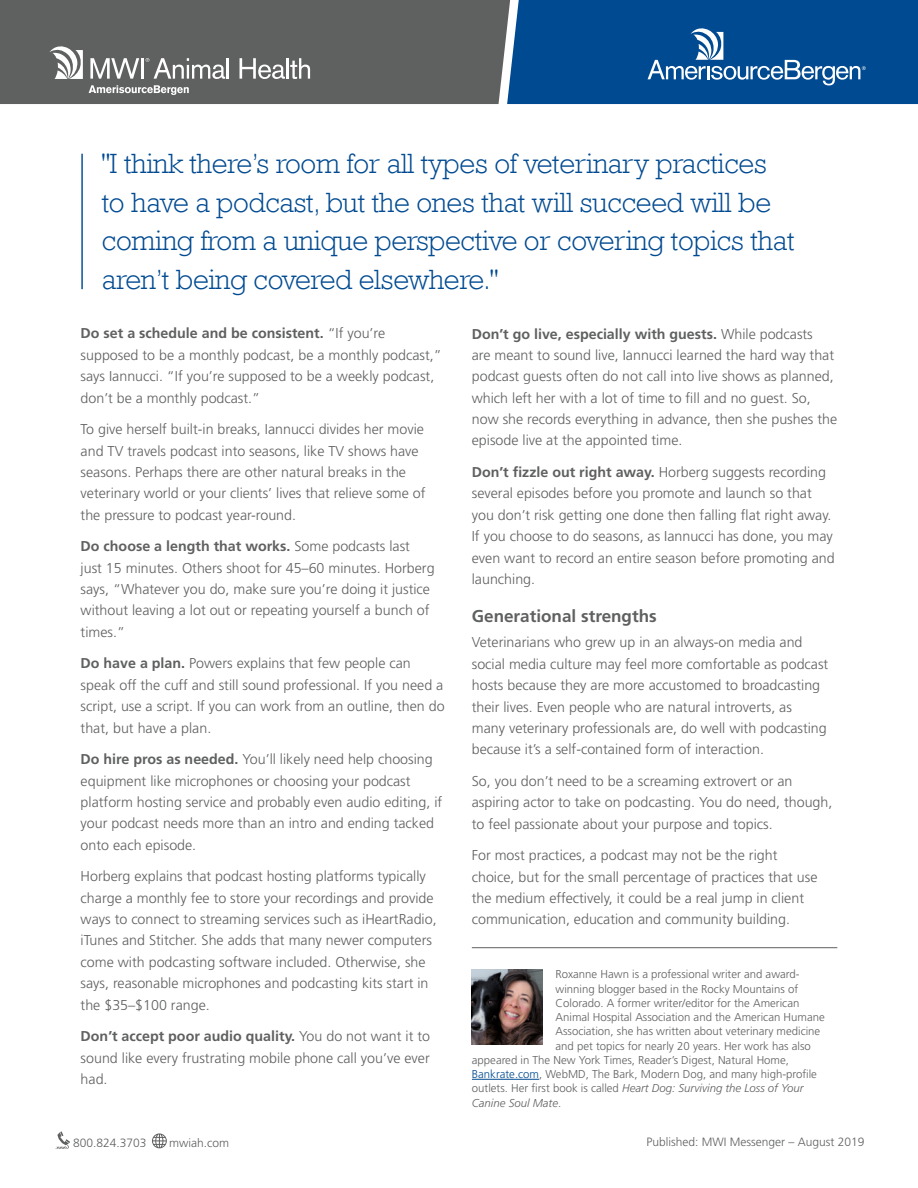
<style>
.page{position:relative;width:918px;height:1188px;background:#fff}
.page>*{position:absolute;margin:0;border:0;box-sizing:border-box;transform-origin:0 0}
.t1{font:300 28.5px/38.5px "Rockwell";letter-spacing:-.01em;color:#004a91}
.t2{font:700 17.1px "Frutiger";color:#5f6060}
.t3{font:300 14.25px/21.3px "Frutiger";color:#5f6060}
.t4{font:300 12px "Frutiger";color:#5f6060}
.t5{font:300 11.4px "Frutiger";color:#5f6060}
.t6{font:italic 300 11.4px "Frutiger";color:#5f6060}
.s1{font-weight:700}
.s2{color:#004a91}
.s3{font-style:normal}
</style>
<div class="page">
<hr style="left:81px;top:154px;width:2px;height:135px;background:#004a91">
<hr style="left:472px;top:947px;width:365px;height:1px;background:#5f6060">
<hr style="left:472px;top:1079px;width:67px;height:1px;background:#004a91">
<img style="left:472px;top:970px;width:71px;height:74px">
<svg style="left:56px;top:1131px;width:14px;height:18px"></svg>
<svg style="left:152px;top:1133px;width:15px;height:15px"></svg>
<div style="left:0;top:0;width:507px;height:104px;background:#5f6060"></div>
<svg style="left:50px;top:46px;width:33px;height:33px"></svg>
<svg style="left:89px;top:85px;width:100px;height:10px"></svg>
<svg style="left:90px;top:58px;width:49px;height:21px"></svg>
<hr style="left:141px;top:58px;width:3px;height:21px;background:#fff">
<svg style="left:146px;top:58px;width:79px;height:21px"></svg>
<hr style="left:227px;top:58px;width:2px;height:21px;background:#fff">
<svg style="left:240px;top:58px;width:70px;height:21px"></svg>
<svg style="left:507px;top:0;width:411px;height:104px;background:#0f5497"></svg>
<h1 class="t1" style="left:102px;top:144px;width:694px">"I think there’s room for all types of veterinary practices to have a podcast, but the ones that will succeed will be coming from a unique perspective or covering topics that aren’t being covered elsewhere."</h1>
<p class="t3" style="left:81px;top:323px;width:363px"><span class="s1">Do set a schedule and be consistent.</span> “If you’re supposed to be a monthly podcast, be a monthly podcast,” says Iannucci. “If you’re supposed to be a weekly podcast, don’t be a monthly podcast.”</p>
<p class="t3" style="left:81px;top:419px;width:346px">To give herself built-in breaks, Iannucci divides her movie and TV travels podcast into seasons, like TV shows have seasons. Perhaps there are other natural breaks in the veterinary world or your clients’ lives that relieve some of the pressure to podcast year-round.</p>
<p class="t3" style="left:81px;top:536px;width:355px"><span class="s1">Do choose a length that works.</span> Some podcasts last just 15 minutes. Others shoot for 45–60 minutes. Horberg says, “Whatever you do, make sure you’re doing it justice without leaving a lot out or repeating yourself a bunch of times.”</p>
<p class="t3" style="left:81px;top:653px;width:365px"><span class="s1">Do have a plan.</span> Powers explains that few people can speak off the cuff and still sound professional. If you need a script, use a script. If you can work from an outline, then do that, but have a plan.</p>
<p class="t3" style="left:81px;top:749px;width:363px"><span class="s1">Do hire pros as needed.</span> You’ll likely need help choosing equipment like microphones or choosing your podcast platform hosting service and probably even audio editing, if your podcast needs more than an intro and ending tacked onto each episode.</p>
<p class="t3" style="left:81px;top:866px;width:358px">Horberg explains that podcast hosting platforms typically charge a monthly fee to store your recordings and provide ways to connect to streaming services such as iHeartRadio, iTunes and Stitcher. She adds that many newer computers come with podcasting software included. Otherwise, she says, reasonable microphones and podcasting kits start in the $35–$100 range.</p>
<p class="t3" style="left:81px;top:1026px;width:351px;text-align:justify"><span class="s1">Don’t accept poor audio quality.</span> You do not want it to sound like every frustrating mobile phone call you’ve ever had.</p>
<p class="t3" style="left:472px;top:323px;width:367px"><span class="s1">Don’t go live, especially with guests.</span> While podcasts<br>are meant to sound live, Iannucci learned the hard way that podcast guests often do not call into live shows as planned, which left her with a lot of time to fill and no guest. So, now she records everything in advance, then she pushes the episode live at the appointed time.</p>
<p class="t3" style="left:472px;top:461px;width:364px"><span class="s1">Don’t fizzle out right away.</span> Horberg suggests recording several episodes before you promote and launch so that you don’t risk getting one done then falling flat right away.<br>If you choose to do seasons, as Iannucci has done, you may even want to record an entire season before promoting and launching.</p>
<p class="t2" style="left:472px;top:606px;width:186px">Generational strengths</p>
<p class="t3" style="left:472px;top:632px;width:358px">Veterinarians who grew up in an always-on media and social media culture may feel more comfortable as podcast hosts because they are more accustomed to broadcasting their lives. Even people who are natural introverts, as many veterinary professionals are, do well with podcasting because it’s a self-contained form of interaction.</p>
<p class="t3" style="left:472px;top:770px;width:362px">So, you don’t need to be a screaming extrovert or an aspiring actor to take on podcasting. You do need, though, to feel passionate about your purpose and topics.</p>
<p class="t3" style="left:472px;top:845px;width:347px">For most practices, a podcast may not be the right choice, but for the small percentage of practices that use the medium effectively, it could be a real jump in client communication, education and community building.</p>
<p class="t5" style="left:556px;top:968px;width:246px">Roxanne Hawn is a professional writer and award-</p>
<p class="t5" style="left:556px;top:982px;width:244px">winning blogger based in the Rocky Mountains of</p>
<p class="t5" style="left:556px;top:997px;width:245px">Colorado. A former writer/editor for the American</p>
<p class="t5" style="left:556px;top:1011px;width:271px">Animal Hospital Association and the American Humane</p>
<p class="t5" style="left:556px;top:1025px;width:266px">Association, she has written about veterinary medicine</p>
<p class="t5" style="left:556px;top:1039px;width:257px">and pet topics for nearly 20 years. Her work has also</p>
<p class="t5" style="left:472px;top:1054px;width:319px">appeared in The New York Times, Reader’s Digest, Natural Home,</p>
<p class="t5" style="left:472px;top:1068px;width:347px"><span class="s2">Bankrate.com</span>, WebMD, The Bark, Modern Dog, and many high-profile</p>
<p class="t6" style="left:472px;top:1082px;width:333px"><span class="s3">outlets. Her first book is called</span> Heart Dog: Surviving the Loss of Your</p>
<p class="t6" style="left:472px;top:1096px;width:91px">Canine Soul Mate<span class="s3">.</span></p>
<p class="t4" style="left:73px;top:1136px;width:75px">800.824.3703</p>
<p class="t4" style="left:169px;top:1136px;width:61px">mwiah.com</p>
<p class="t4" style="left:646px;top:1135px;width:220px">Published: MWI Messenger – August 2019</p>
</div>
